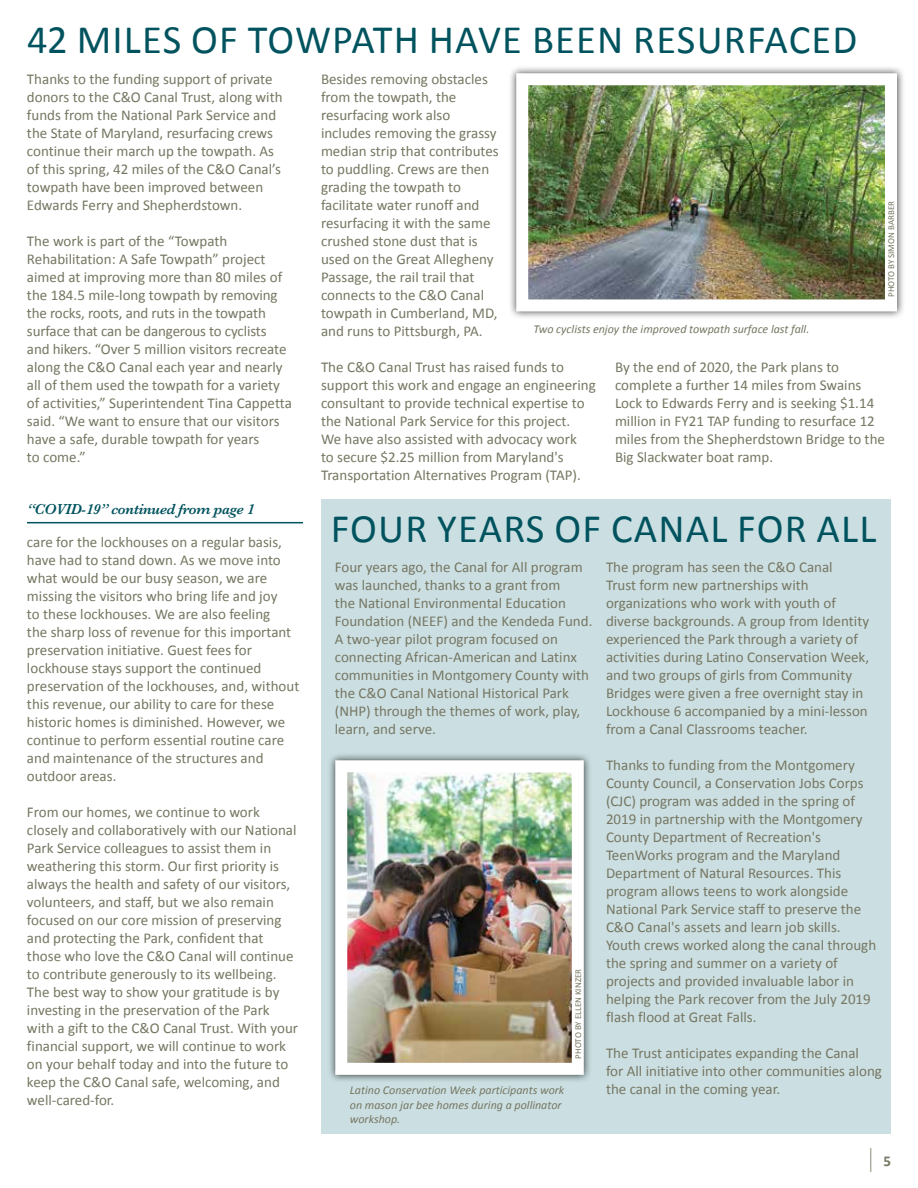
<style>
.page{position:relative;width:918px;height:1188px;background:#fff}
.page>*{position:absolute;margin:0;border:0;box-sizing:border-box;transform-origin:0 0}
.t1{font:40.5px "Calibri";letter-spacing:.03em;color:#00535e}
.t2{font:27px "Calibri";color:#767662;scale:.39 1}
.t3{font:15px/18px "Calibri";color:#767662}
.t4{font:italic 600 15px "Baskerville";letter-spacing:-.02em;color:#00535e}
.t5{font:italic 12px/14.4px "Calibri";color:#767662}
.t6{font:9px "Calibri";color:#767662}
.s1{font-weight:700;font-size:15px}
</style>
<div class="page">
<div style="left:321px;top:500px;width:570px;height:634px;background:#cbdfe2"></div>
<div style="left:508px;top:65px;width:397px;height:255px;background:#000;opacity:.75"></div>
<img style="left:529px;top:86px;width:355px;height:212px">
<div style="left:516px;top:73px;width:381px;height:238px;border:12px solid #fff"></div>
<hr style="left:27px;top:522px;width:276px;height:1px;background:#00535e">
<div style="left:327px;top:752px;width:265px;height:331px;background:#000;opacity:.75"></div>
<img style="left:348px;top:773px;width:223px;height:289px">
<div style="left:335px;top:760px;width:249px;height:315px;border:12px solid #fff"></div>
<h1 class="t1" style="left:27px;top:14px;width:832px">42 MILES OF TOWPATH HAVE BEEN RESURFACED</h1>
<p class="t3" style="left:321px;top:70px;width:179px">Besides removing obstacles from the towpath, the resurfacing work also includes removing the grassy median strip that contributes to puddling. Crews are then grading the towpath to facilitate water runoff and resurfacing it with the same crushed stone dust that is used on the Great Allegheny<br>Passage, the rail trail that connects to the C&amp;O Canal towpath in Cumberland, MD, and runs to Pittsburgh, PA.</p>
<p class="t3" style="left:321px;top:358px;width:276px">The C&amp;O Canal Trust has raised funds to support this work and engage an engineering consultant to provide technical expertise to the National Park Service for this project.<br>We have also assisted with advocacy work<br>to secure $2.25 million from Maryland's Transportation Alternatives Program (TAP).</p>
<p class="t3" style="left:27px;top:70px;width:257px">Thanks to the funding support of private donors to the C&amp;O Canal Trust, along with funds from the National Park Service and the State of Maryland, resurfacing crews continue their march up the towpath. As of this spring, 42 miles of the C&amp;O Canal’s towpath have been improved between Edwards Ferry and Shepherdstown.</p>
<p class="t3" style="left:27px;top:232px;width:266px">The work is part of the “Towpath Rehabilitation: A Safe Towpath” project aimed at improving more than 80 miles of the 184.5 mile-long towpath by removing the rocks, roots, and ruts in the towpath surface that can be dangerous to cyclists and hikers. “Over 5 million visitors recreate along the C&amp;O Canal each year and nearly all of them used the towpath for a variety of activities,” Superintendent Tina Cappetta said. “We want to ensure that our visitors have a safe, durable towpath for years<br>to come.”</p>
<p class="t6" style="left:886px;top:297px;width:98px;rotate:-90deg">PHOTO BY SIMON BARBER</p>
<p class="t5" style="left:534px;top:322px;width:277px">Two cyclists enjoy the improved towpath surface last fall.</p>
<p class="t3" style="left:615px;top:358px;width:272px">By the end of 2020, the Park plans to complete a further 14 miles from Swains Lock to Edwards Ferry and is seeking $1.14 million in FY21 TAP funding to resurface 12 miles from the Shepherdstown Bridge to the Big Slackwater boat ramp.</p>
<p class="t4" style="left:27px;top:499px;width:229px">“COVID-19” continued from page 1</p>
<p class="t3" style="left:27px;top:533px;width:274px">care for the lockhouses on a regular basis, have had to stand down. As we move into what would be our busy season, we are missing the visitors who bring life and joy<br>to these lockhouses. We are also feeling<br>the sharp loss of revenue for this important preservation initiative. Guest fees for lockhouse stays support the continued preservation of the lockhouses, and, without this revenue, our ability to care for these historic homes is diminished. However, we continue to perform essential routine care and maintenance of the structures and outdoor areas.</p>
<p class="t3" style="left:27px;top:803px;width:273px">From our homes, we continue to work closely and collaboratively with our National Park Service colleagues to assist them in weathering this storm. Our first priority is always the health and safety of our visitors, volunteers, and staff, but we also remain focused on our core mission of preserving and protecting the Park, confident that those who love the C&amp;O Canal will continue to contribute generously to its wellbeing.<br>The best way to show your gratitude is by investing in the preservation of the Park with a gift to the C&amp;O Canal Trust. With your financial support, we will continue to work on your behalf today and into the future to keep the C&amp;O Canal safe, welcoming, and well-cared-for.</p>
<h1 class="t1" style="left:331px;top:503px;width:547px">FOUR YEARS OF CANAL FOR ALL</h1>
<p class="t3" style="left:335px;top:559px;width:259px">Four years ago, the Canal for All program was launched, thanks to a grant from<br>the National Environmental Education Foundation (NEEF) and the Kendeda Fund.<br>A two-year pilot program focused on connecting African-American and Latinx communities in Montgomery County with the C&amp;O Canal National Historical Park (NHP) through the themes of work, play, learn, and serve.</p>
<p class="t6" style="left:572px;top:1059px;width:91px;rotate:-90deg">PHOTO BY ELLEN KINZER</p>
<p class="t5" style="left:350px;top:1083px;width:216px">Latino Conservation Week participants work on mason jar bee homes during a pollinator workshop.</p>
<p class="t3" style="left:606px;top:559px;width:265px">The program has seen the C&amp;O Canal<br>Trust form new partnerships with organizations who work with youth of diverse backgrounds. A group from Identity experienced the Park through a variety of activities during Latino Conservation Week, and two groups of girls from Community Bridges were given a free overnight stay in Lockhouse 6 accompanied by a mini-lesson from a Canal Classrooms teacher.</p>
<p class="t3" style="left:606px;top:757px;width:272px">Thanks to funding from the Montgomery County Council, a Conservation Jobs Corps (CJC) program was added in the spring of 2019 in partnership with the Montgomery County Department of Recreation's TeenWorks program and the Maryland Department of Natural Resources. This program allows teens to work alongside National Park Service staff to preserve the C&amp;O Canal's assets and learn job skills.<br>Youth crews worked along the canal through the spring and summer on a variety of projects and provided invaluable labor in helping the Park recover from the July 2019 flash flood at Great Falls.</p>
<p class="t3" style="left:606px;top:1045px;width:277px">The Trust anticipates expanding the Canal<br>for All initiative into other communities along the canal in the coming year.</p>
<h2 class="t2" style="left:868px;top:1141px;width:59px">| <span class="s1">5</span></h2>
</div>
